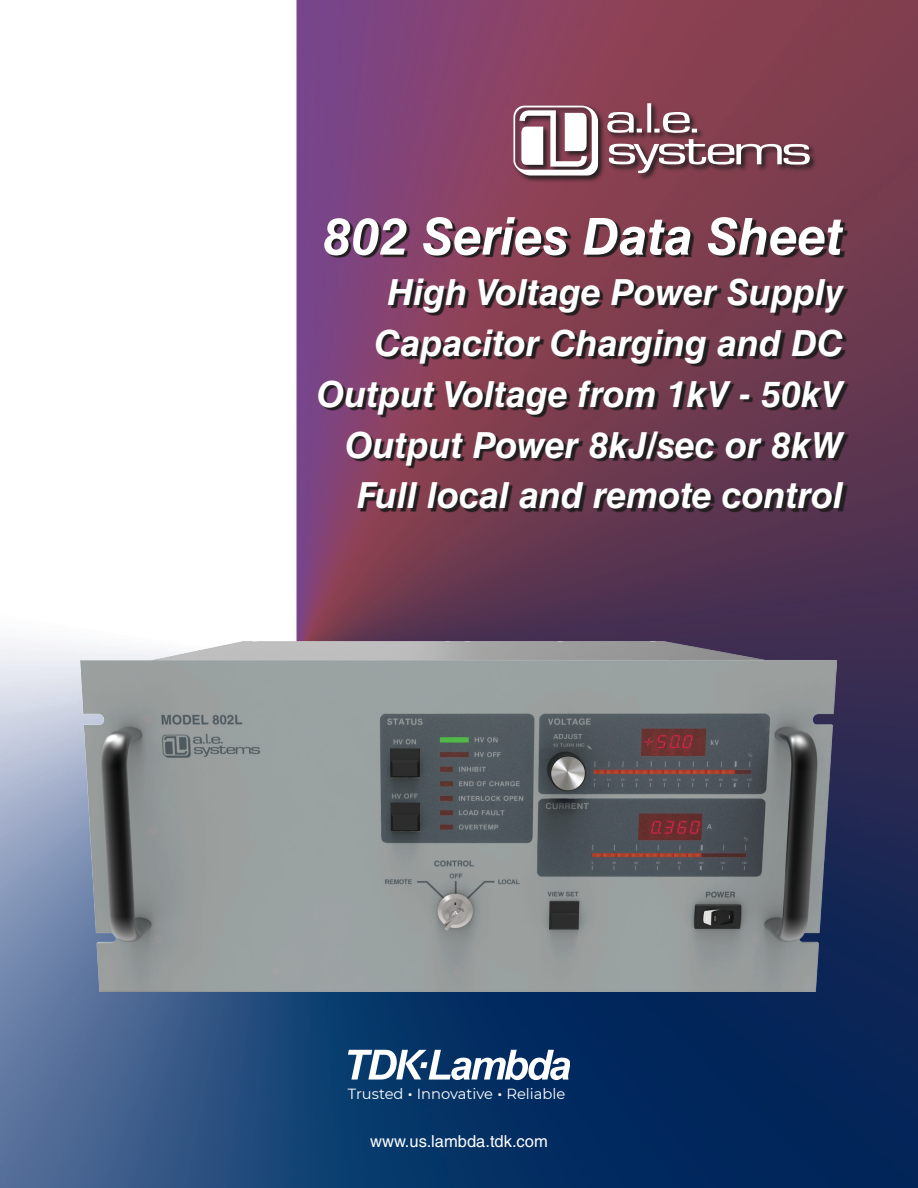
<style>
.page{position:relative;width:918px;height:1188px;background:#fff}
.page>*{position:absolute;margin:0;border:0;box-sizing:border-box;transform-origin:0 0}
.t1{font:italic 700 51px "Helvetica LT Std";color:#fff}
.t2{font:italic 700 36px/50.7px "Helvetica LT Std";color:#fff;text-align:right}
.t3{font:16.5px "Helvetica LT Std";color:#fff}
.t4{font:14.7px "Montserrat";color:#fff}
.s1{font-size:27px}
</style>
<div class="page">
<img style="left:0;top:0;width:918px;height:1188px">
<svg style="left:512px;top:102px;width:306px;height:81px;background:#7e3d4d"></svg>
<svg style="left:513px;top:106px;width:85px;height:70px"></svg>
<svg style="left:607px;top:112px;width:35px;height:21px"></svg>
<svg style="left:647px;top:103px;width:4px;height:30px"></svg>
<svg style="left:654px;top:112px;width:43px;height:21px"></svg>
<svg style="left:609px;top:139px;width:201px;height:34px"></svg>
<svg style="left:321px;top:219px;width:528px;height:294px;background:#67364a"></svg>
<img style="left:81px;top:641px;width:756px;height:351px">
<svg style="left:348px;top:1050px;width:222px;height:30px"></svg>
<h1 class="t1" style="left:323px;top:206px;width:521px">802 Series Data Sheet</h1>
<p class="t2" style="left:317px;top:267px;width:528px">High Voltage Power Supply<br>Capacitor Charging and DC<br>Output Voltage from 1kV - 50kV<br>Output Power 8kJ/sec or 8kW<br>Full local and remote control</p>
<p class="t4" style="left:348px;top:1084px;width:219px">Trusted <span class="s1">·</span> Innovative <span class="s1">·</span> Reliable</p>
<p class="t3" style="left:370px;top:1132px;width:179px">www.us.lambda.tdk.com</p>
</div>
